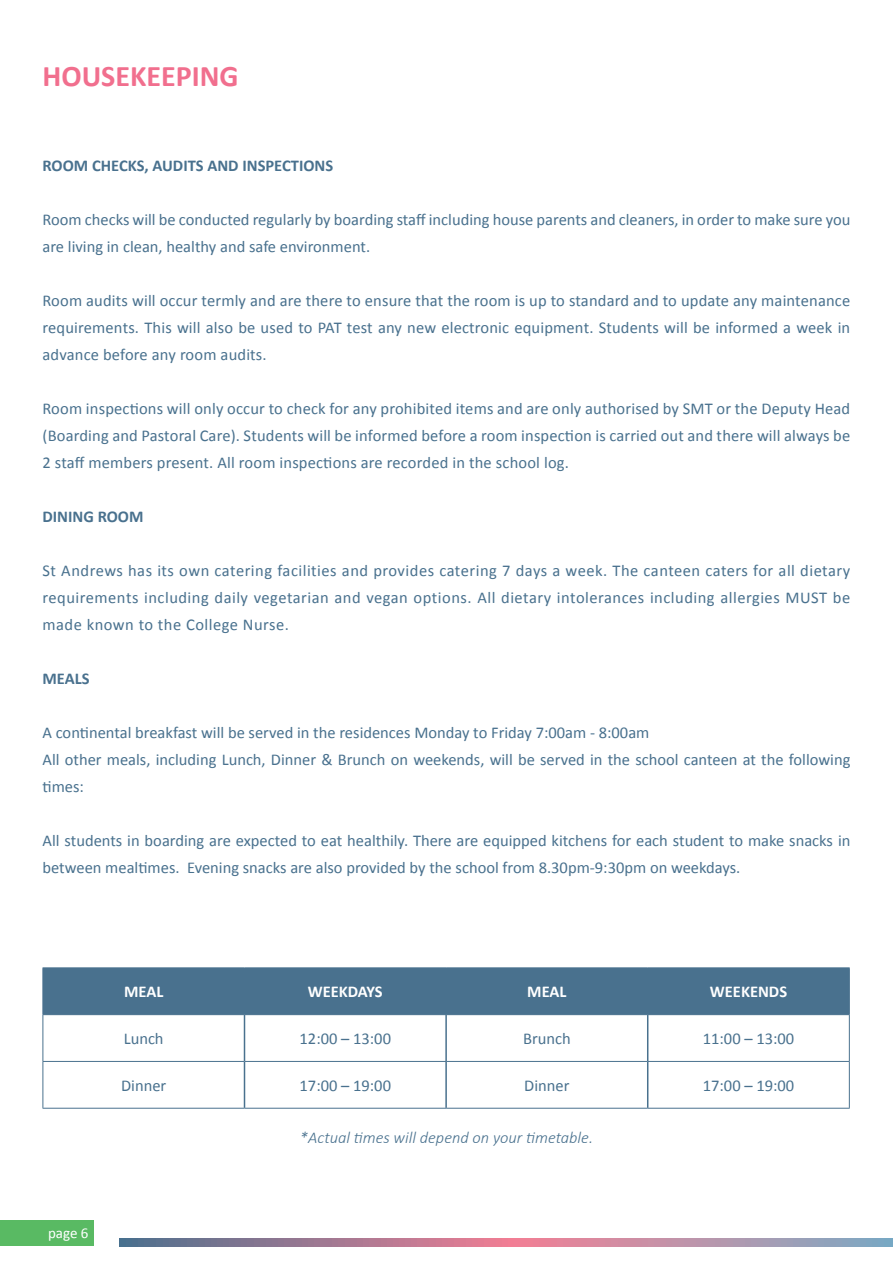
<style>
.page{position:relative;width:893px;height:1263px;background:#fff}
.page>*{position:absolute;margin:0;border:0;box-sizing:border-box;transform-origin:0 0}
.t1{font:700 30px "Calibri";color:#f16f8e}
.t2{font:16.5px/27px "Calibri";color:#49718e}
.t3{font:700 16.5px "Calibri";color:#49718e}
.t4{font:italic 300 16.5px "Calibri";color:#49718e}
.t5{font:700 16.5px "Calibri";color:#fff}
.t6{font:15px "Calibri";color:#fff}
</style>
<div class="page">
<div style="left:0;top:1220px;width:94px;height:26px;background:#59ba63"></div>
<div style="left:44px;top:968px;width:805px;height:46px;background:#49718e"></div>
<hr style="left:244px;top:968px;width:1px;height:46px;background:#49718e">
<hr style="left:445px;top:968px;width:2px;height:46px;background:#49718e">
<hr style="left:647px;top:968px;width:1px;height:46px;background:#49718e">
<hr style="left:244px;top:1015px;width:1px;height:46px;background:#49718e">
<hr style="left:445px;top:1015px;width:2px;height:46px;background:#49718e">
<hr style="left:647px;top:1015px;width:1px;height:46px;background:#49718e">
<hr style="left:244px;top:1062px;width:1px;height:46px;background:#49718e">
<hr style="left:445px;top:1062px;width:2px;height:46px;background:#49718e">
<hr style="left:647px;top:1062px;width:1px;height:46px;background:#49718e">
<hr style="left:43px;top:967px;width:201px;height:1px;background:#49718e">
<hr style="left:43px;top:968px;width:1px;height:46px;background:#49718e">
<hr style="left:244px;top:967px;width:202px;height:1px;background:#49718e">
<hr style="left:446px;top:967px;width:202px;height:1px;background:#49718e">
<hr style="left:648px;top:967px;width:202px;height:1px;background:#49718e">
<hr style="left:849px;top:968px;width:1px;height:46px;background:#49718e">
<hr style="left:43px;top:1014px;width:201px;height:1px;background:#49718e">
<hr style="left:43px;top:1015px;width:1px;height:46px;background:#49718e">
<hr style="left:244px;top:1014px;width:202px;height:1px;background:#49718e">
<hr style="left:446px;top:1014px;width:202px;height:1px;background:#49718e">
<hr style="left:648px;top:1014px;width:202px;height:1px;background:#49718e">
<hr style="left:849px;top:1015px;width:1px;height:46px;background:#49718e">
<hr style="left:43px;top:1061px;width:201px;height:1px;background:#49718e">
<hr style="left:43px;top:1062px;width:1px;height:46px;background:#49718e">
<hr style="left:244px;top:1061px;width:202px;height:1px;background:#49718e">
<hr style="left:446px;top:1061px;width:202px;height:1px;background:#49718e">
<hr style="left:648px;top:1061px;width:202px;height:1px;background:#49718e">
<hr style="left:849px;top:1062px;width:1px;height:46px;background:#49718e">
<hr style="left:43px;top:1108px;width:201px;height:1px;background:#49718e">
<hr style="left:244px;top:1108px;width:202px;height:1px;background:#49718e">
<hr style="left:446px;top:1108px;width:202px;height:1px;background:#49718e">
<hr style="left:648px;top:1108px;width:202px;height:1px;background:#49718e">
<svg style="left:120px;top:1238px;width:773px;height:8px;background:#aa859e"></svg>
<h1 class="t1" style="left:43px;top:65px;width:198px">HOUSEKEEPING</h1>
<p class="t3" style="left:43px;top:159px;width:292px">ROOM CHECKS, AUDITS AND INSPECTIONS</p>
<p class="t2" style="left:43px;top:206px;width:809px">Room checks will be conducted regularly by boarding staff including house parents and cleaners, in order to make sure you are living in clean, healthy and safe environment.</p>
<p class="t2" style="left:43px;top:287px;width:809px;text-align:justify">Room audits will occur termly and are there to ensure that the room is up to standard and to update any maintenance requirements. This will also be used to PAT test any new electronic equipment. Students will be informed a week in advance before any room audits.</p>
<p class="t2" style="left:43px;top:395px;width:809px;text-align:justify">Room inspections will only occur to check for any prohibited items and are only authorised by SMT or the Deputy Head (Boarding and Pastoral Care). Students will be informed before a room inspection is carried out and there will always be 2 staff members present. All room inspections are recorded in the school log.</p>
<p class="t3" style="left:43px;top:510px;width:103px">DINING ROOM</p>
<p class="t2" style="left:43px;top:557px;width:809px;text-align:justify">St Andrews has its own catering facilities and provides catering 7 days a week. The canteen caters for all dietary requirements including daily vegetarian and vegan options. All dietary intolerances including allergies MUST be made known to the College Nurse.</p>
<p class="t3" style="left:43px;top:672px;width:49px">MEALS</p>
<p class="t2" style="left:43px;top:719px;width:809px">A continental breakfast will be served in the residences Monday to Friday 7:00am - 8:00am<br>All other meals, including Lunch, Dinner &amp; Brunch on weekends, will be served in the school canteen at the following times:</p>
<p class="t2" style="left:43px;top:827px;width:809px">All students in boarding are expected to eat healthily. There are equipped kitchens for each student to make snacks in between mealtimes. Evening snacks are also provided by the school from 8.30pm-9:30pm on weekdays.</p>
<p class="t5" style="left:124px;top:985px;width:41px">MEAL</p>
<p class="t5" style="left:308px;top:985px;width:76px">WEEKDAYS</p>
<p class="t5" style="left:527px;top:985px;width:41px">MEAL</p>
<p class="t5" style="left:710px;top:985px;width:79px">WEEKENDS</p>
<p class="t2" style="left:124px;top:1025px;width:41px">Lunch</p>
<p class="t2" style="left:300px;top:1026px;width:93px">12:00 – 13:00</p>
<p class="t2" style="left:523px;top:1025px;width:49px">Brunch</p>
<p class="t2" style="left:703px;top:1026px;width:93px">11:00 – 13:00</p>
<p class="t2" style="left:121px;top:1073px;width:47px">Dinner</p>
<p class="t2" style="left:300px;top:1073px;width:93px">17:00 – 19:00</p>
<p class="t2" style="left:524px;top:1073px;width:47px">Dinner</p>
<p class="t2" style="left:703px;top:1073px;width:93px">17:00 – 19:00</p>
<p class="t6" style="left:48px;top:1228px;width:42px">page 6</p>
<p class="t4" style="left:300px;top:1127px;width:295px">*Actual times will depend on your timetable.</p>
</div>
